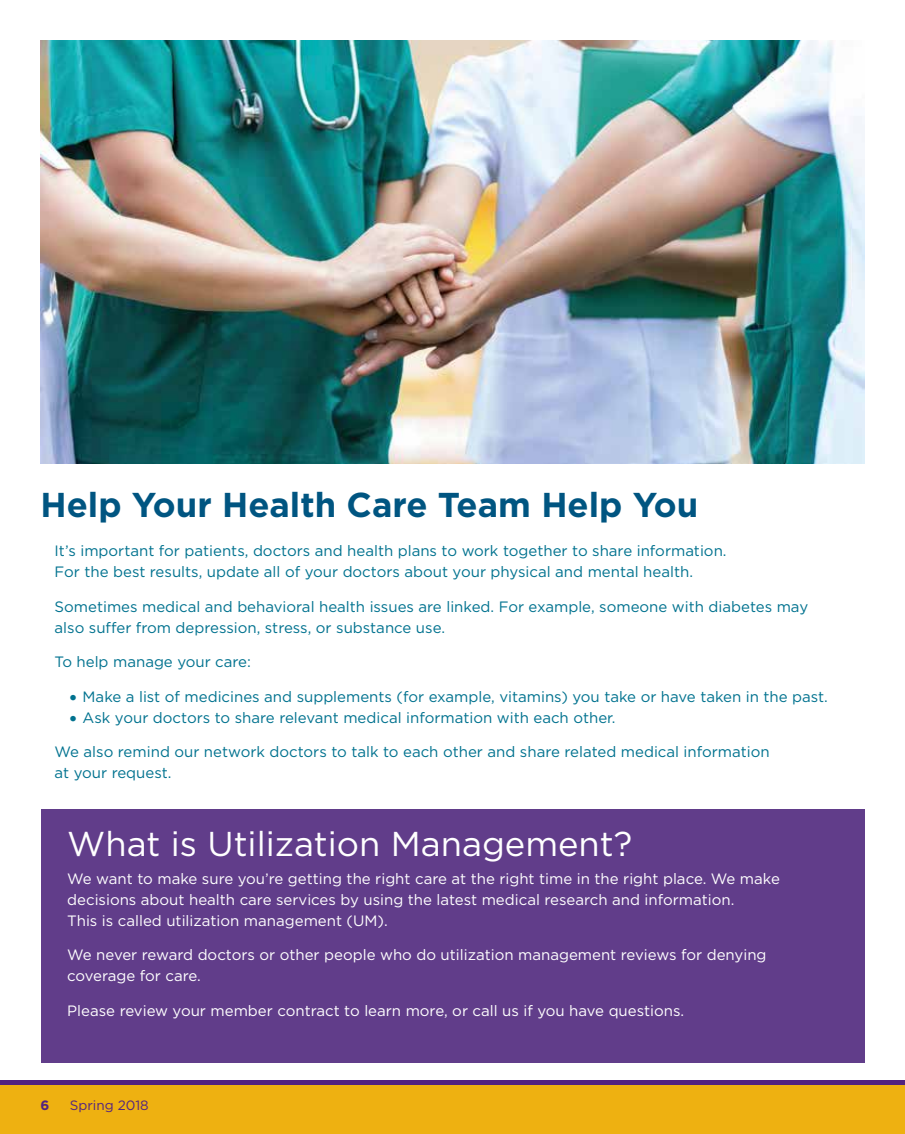
<style>
.page{position:relative;width:905px;height:1134px;background:#fff}
.page>*{position:absolute;margin:0;border:0;box-sizing:border-box;transform-origin:0 0}
.t1{font:700 34.5px "Gotham";color:#005581}
.t2{font:34.5px "Gotham";color:#fff}
.t3{font:15px/21px "Gotham";color:#00728f}
.t4{font:15px/21px "Gotham";color:#fff}
.t5{font:13.5px "Gotham";color:#522380}
.t6{font:700 13.5px "Gotham";color:#522380}
.s1{font-size:21px}
</style>
<div class="page">
<div style="left:0;top:1081px;width:904px;height:46px;background:#522380"></div>
<div style="left:0;top:1085px;width:904px;height:49px;background:#eeb111"></div>
<img style="left:40px;top:40px;width:824px;height:424px">
<div style="left:40px;top:809px;width:824px;height:254px;background:#613d8a"></div>
<h1 class="t1" style="left:40px;top:485px;width:659px">Help Your Health Care Team Help You</h1>
<p class="t3" style="left:55px;top:540px;width:673px">It’s important for patients, doctors and health plans to work together to share information.<br>For the best results, update all of your doctors about your physical and mental health.</p>
<p class="t3" style="left:55px;top:596px;width:755px">Sometimes medical and behavioral health issues are linked. For example, someone with diabetes may also suffer from depression, stress, or substance use.</p>
<p class="t3" style="left:55px;top:651px;width:198px">To help manage your care:</p>
<p class="t3" style="left:68px;top:686px;width:761px"><span class="s1">•</span> Make a list of medicines and supplements (for example, vitamins) you take or have taken in the past.</p>
<p class="t3" style="left:68px;top:707px;width:549px"><span class="s1">•</span> Ask your doctors to share relevant medical information with each other.</p>
<p class="t3" style="left:55px;top:741px;width:716px">We also remind our network doctors to talk to each other and share related medical information at your request.</p>
<h1 class="t2" style="left:67px;top:825px;width:566px">What is Utilization Management?</h1>
<p class="t4" style="left:67px;top:868px;width:714px">We want to make sure you’re getting the right care at the right time in the right place. We make decisions about health care services by using the latest medical research and information.<br>This is called utilization management (UM).</p>
<p class="t4" style="left:67px;top:944px;width:700px">We never reward doctors or other people who do utilization management reviews for denying coverage for care.</p>
<p class="t4" style="left:67px;top:1000px;width:618px">Please review your member contract to learn more, or call us if you have questions.</p>
<p class="t6" style="left:40px;top:1098px;width:10px">6</p>
<p class="t5" style="left:70px;top:1098px;width:80px">Spring 2018</p>
</div>
